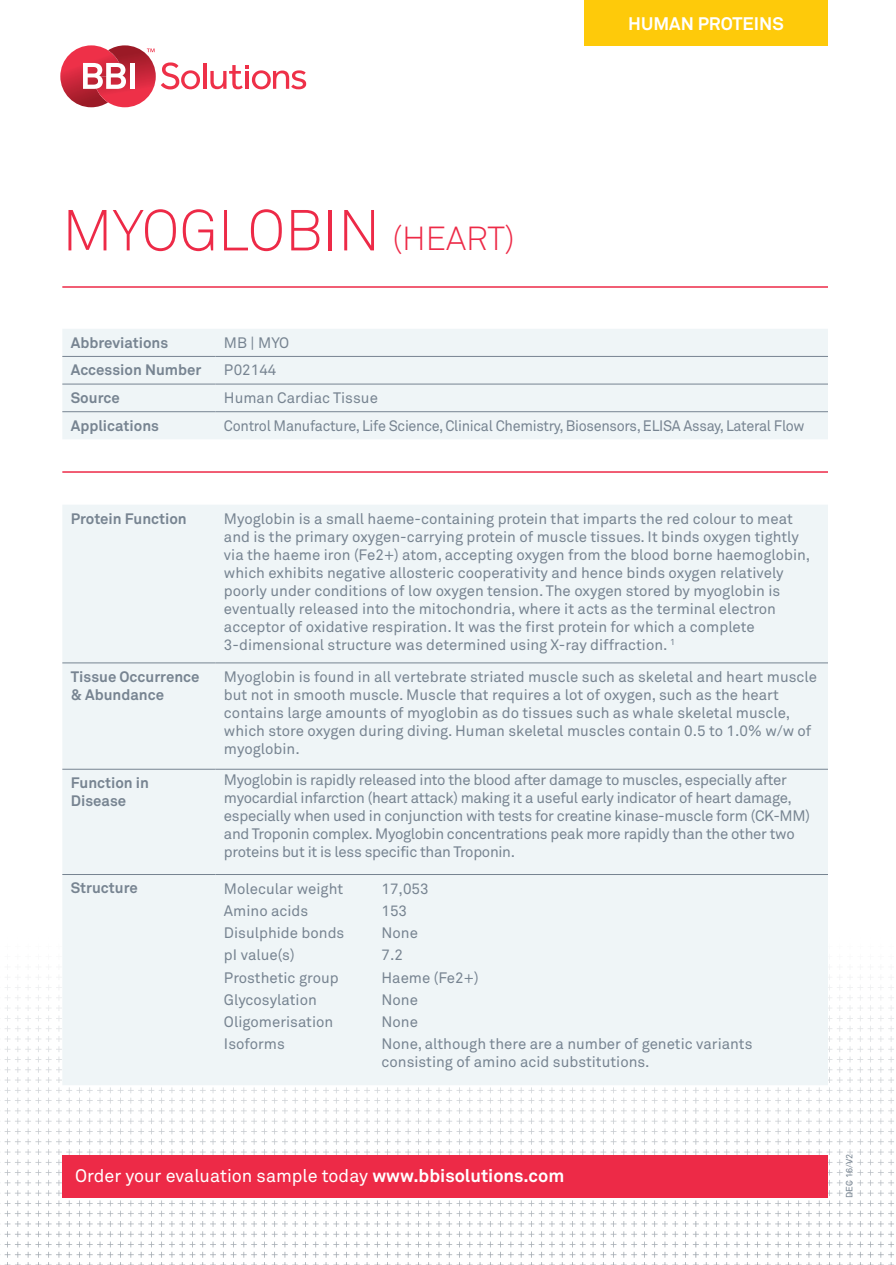
<style>
.page{position:relative;width:896px;height:1265px;background:#fff}
.page>*{position:absolute;margin:0;border:0;box-sizing:border-box;transform-origin:0 0}
.t1{font:300 57px "Akkurat";color:#ed2a47}
.Body{font:18px "Akkurat Std";color:#fff}
.t2{font:700 18px "Akkurat";color:#fff}
.Pull_Quote{font:15px/18px "Akkurat Std";color:#778491}
.Pull_Quote-2{font:15px/18px "Akkurat Std";letter-spacing:-.02em;color:#778491}
.Pull_Quote-3{font:700 15px/18px "Akkurat";color:#778491}
.Pull_Quote-4{font:15px "Akkurat Std";letter-spacing:-.02em;color:#778491;scale:.96 1}
.t3{font:9px "Akkurat Std";letter-spacing:.005em;color:#778491}
.s1{font-size:33px}
.s2{font-family:"Akkurat";font-weight:700}
</style>
<div class="page">
<svg style="left:0;top:975px;width:894px;height:290px"></svg>
<div style="left:584px;top:0;width:244px;height:46px;background:#feca0a"></div>
<hr style="left:203px;top:63px;width:3px;height:26px;background:#ee3048">
<svg style="left:210px;top:65px;width:96px;height:24px"></svg>
<svg style="left:60px;top:45px;width:140px;height:62px"></svg>
<hr style="left:62px;top:286px;width:766px;height:2px;background:#ed2a47">
<hr style="left:62px;top:471px;width:766px;height:2px;background:#ed2a47">
<div style="left:62px;top:329px;width:766px;height:110px;background:#eff5f7"></div>
<hr style="left:62px;top:356px;width:153px;height:1px;background:#778491">
<hr style="left:215px;top:356px;width:613px;height:1px;background:#778491">
<hr style="left:62px;top:384px;width:153px;height:1px;background:#778491">
<hr style="left:215px;top:384px;width:613px;height:1px;background:#778491">
<hr style="left:62px;top:411px;width:153px;height:1px;background:#778491">
<hr style="left:215px;top:411px;width:613px;height:1px;background:#778491">
<div style="left:62px;top:1155px;width:766px;height:43px;background:#ed2a47"></div>
<div style="left:62px;top:505px;width:766px;height:580px;background:#eff5f7"></div>
<hr style="left:62px;top:662px;width:153px;height:1px;background:#778491">
<hr style="left:62px;top:769px;width:153px;height:1px;background:#778491">
<hr style="left:62px;top:874px;width:153px;height:1px;background:#778491">
<hr style="left:215px;top:662px;width:613px;height:1px;background:#778491">
<hr style="left:215px;top:769px;width:613px;height:1px;background:#778491">
<hr style="left:215px;top:874px;width:613px;height:1px;background:#778491">
<svg style="left:891px;top:1260px;width:3px;height:5px"></svg>
<p class="t2" style="left:628px;top:12px;width:157px">HUMAN PROTEINS</p>
<p class="t1" style="left:62px;top:197px;width:454px">MYOGLOBIN <span class="s1">(HEART)</span></p>
<p class="Pull_Quote-3" style="left:71px;top:333px;width:99px">Abbreviations</p>
<p class="Pull_Quote" style="left:224px;top:334px;width:67px">MB | MYO</p>
<p class="Pull_Quote-3" style="left:71px;top:361px;width:132px">Accession Number</p>
<p class="Pull_Quote" style="left:224px;top:361px;width:54px">P02144</p>
<p class="Pull_Quote-3" style="left:71px;top:389px;width:50px">Source</p>
<p class="Pull_Quote" style="left:224px;top:389px;width:155px">Human Cardiac Tissue</p>
<p class="Pull_Quote-3" style="left:71px;top:416px;width:90px">Applications</p>
<p class="Pull_Quote-4" style="left:224px;top:417px;width:606px">Control Manufacture, Life Science, Clinical Chemistry, Biosensors, ELISA Assay, Lateral Flow</p>
<p class="Pull_Quote-3" style="left:71px;top:509px;width:117px">Protein Function</p>
<p class="Pull_Quote" style="left:224px;top:509px;width:588px">Myoglobin is a small haeme-containing protein that imparts the red colour to meat and is the primary oxygen-carrying protein of muscle tissues. It binds oxygen tightly via the haeme iron (Fe2+) atom, accepting oxygen from the blood borne haemoglobin, which exhibits negative allosteric cooperativity and hence binds oxygen relatively poorly under conditions of low oxygen tension. The oxygen stored by myoglobin is eventually released into the mitochondria, where it acts as the terminal electron acceptor of oxidative respiration. It was the first protein for which a complete 3-dimensional structure was determined using X-ray diffraction. <sup>1</sup></p>
<p class="Pull_Quote-3" style="left:71px;top:667px;width:130px">Tissue Occurrence &amp; Abundance</p>
<p class="Pull_Quote" style="left:224px;top:668px;width:594px">Myoglobin is found in all vertebrate striated muscle such as skeletal and heart muscle but not in smooth muscle. Muscle that requires a lot of oxygen, such as the heart contains large amounts of myoglobin as do tissues such as whale skeletal muscle, which store oxygen during diving. Human skeletal muscles contain 0.5 to 1.0% w/w of myoglobin.</p>
<p class="Pull_Quote-3" style="left:71px;top:774px;width:80px">Function in<br>Disease</p>
<p class="Pull_Quote-2" style="left:224px;top:771px;width:587px">Myoglobin is rapidly released into the blood after damage to muscles, especially after myocardial infarction (heart attack) making it a useful early indicator of heart damage, especially when used in conjunction with tests for creatine kinase-muscle form (CK-MM) and Troponin complex. Myoglobin concentrations peak more rapidly than the other two proteins but it is less specific than Troponin.</p>
<p class="Pull_Quote-3" style="left:71px;top:879px;width:68px">Structure</p>
<p class="Pull_Quote" style="left:224px;top:879px;width:121px">Molecular weight</p>
<p class="Pull_Quote" style="left:381px;top:879px;width:49px">17,053</p>
<p class="Pull_Quote" style="left:224px;top:901px;width:86px">Amino acids</p>
<p class="Pull_Quote" style="left:381px;top:901px;width:27px">153</p>
<p class="Pull_Quote" style="left:224px;top:924px;width:122px">Disulphide bonds</p>
<p class="Pull_Quote" style="left:381px;top:924px;width:38px">None</p>
<p class="Pull_Quote" style="left:224px;top:946px;width:72px">pI value(s)</p>
<p class="Pull_Quote" style="left:381px;top:946px;width:23px">7.2</p>
<p class="Pull_Quote" style="left:224px;top:968px;width:116px">Prosthetic group</p>
<p class="Pull_Quote" style="left:381px;top:968px;width:99px">Haeme (Fe2+)</p>
<p class="Pull_Quote" style="left:224px;top:990px;width:94px">Glycosylation</p>
<p class="Pull_Quote" style="left:381px;top:990px;width:38px">None</p>
<p class="Pull_Quote" style="left:224px;top:1013px;width:111px">Oligomerisation</p>
<p class="Pull_Quote" style="left:381px;top:1013px;width:38px">None</p>
<p class="Pull_Quote" style="left:224px;top:1035px;width:62px">Isoforms</p>
<p class="Pull_Quote" style="left:381px;top:1035px;width:372px">None, although there are a number of genetic variants consisting of amino acid substitutions.</p>
<p class="Body" style="left:75px;top:1164px;width:490px">Order your evaluation sample today <span class="s2">www.bbisolutions.com</span></p>
<p class="t3" style="left:844px;top:1198px;width:46px;rotate:-90deg">DEC 16/V2</p>
</div>
